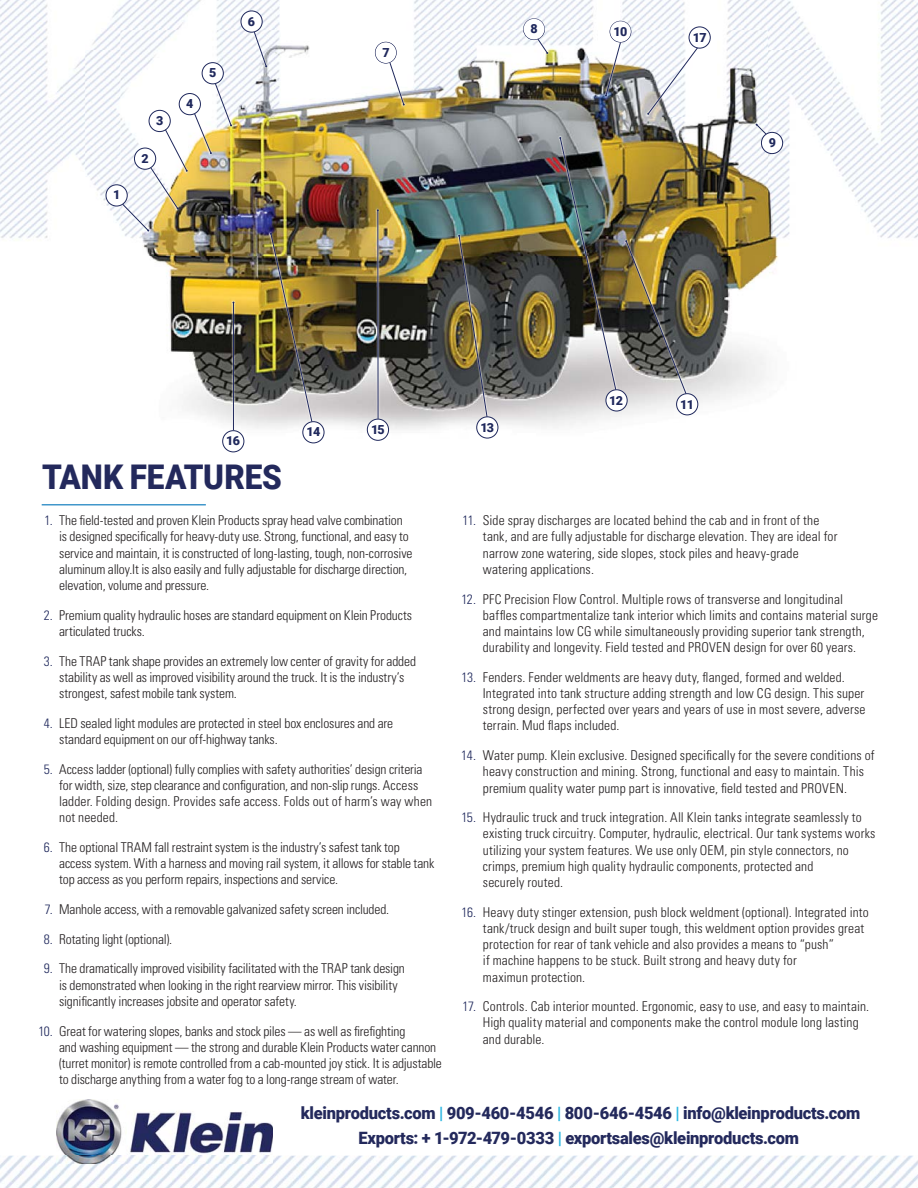
<style>
.page{position:relative;width:918px;height:1188px;background:#fff}
.page>*{position:absolute;margin:0;border:0;box-sizing:border-box;transform-origin:0 0}
.t1{font:900 34.05px "Roboto";letter-spacing:-.005em;color:#23295c;scale:.93 1}
.t2{font:900 16.95px/24.3px "Roboto";letter-spacing:-.015em;color:#23295c;text-align:center}
.t3{font:300 condensed 13.5px/16.2px "Univers LT Std";color:#231f20}
.t4{font:900 12.45px "Roboto";letter-spacing:-.05em;color:#1f285c}
.s1{color:#1f285c}
.s2{color:#2bb6e1}
</style>
<div class="page">
<img style="left:0;top:0;width:85px;height:240px">
<img style="left:833px;top:0;width:85px;height:238px">
<hr style="left:42px;top:504px;width:164px;height:2px;background:#4197cb">
<img style="left:57px;top:1099px;width:215px;height:57px">
<img style="left:90px;top:0;width:730px;height:51px">
<img style="left:85px;top:51px;width:36px;height:175px">
<img style="left:768px;top:51px;width:65px;height:205px">
<img style="left:121px;top:30px;width:647px;height:402px">
<svg style="left:375px;top:42px;width:30px;height:64px"></svg>
<svg style="left:523px;top:18px;width:25px;height:36px"></svg>
<svg style="left:254px;top:31px;width:13px;height:36px"></svg>
<svg style="left:194px;top:83px;width:38px;height:71px"></svg>
<img style="left:122px;top:129px;width:66px;height:103px">
<svg style="left:605px;top:21px;width:26px;height:76px"></svg>
<svg style="left:756px;top:124px;width:11px;height:11px"></svg>
<img style="left:625px;top:240px;width:62px;height:154px">
<img style="left:458px;top:235px;width:30px;height:182px">
<img style="left:270px;top:233px;width:42px;height:189px">
<hr style="left:378px;top:210px;width:1px;height:209px;background:#1f285c">
<hr style="left:233px;top:303px;width:1px;height:127px;background:#1f285c">
<img style="left:559px;top:137px;width:57px;height:254px">
<div style="left:761px;top:132px;width:22px;height:22px;background:#fff;border-radius:50%"></div>
<div style="left:761px;top:132px;width:22px;height:22px;border:1px solid #1f285c;border-radius:50%"></div>
<div style="left:677px;top:394px;width:21px;height:21px;background:#fff;border-radius:50%"></div>
<div style="left:676px;top:393px;width:22px;height:22px;border:1px solid #1f285c;border-radius:50%"></div>
<div style="left:477px;top:417px;width:21px;height:21px;background:#fff;border-radius:50%"></div>
<div style="left:476px;top:417px;width:22px;height:21px;border:1px solid #1f285c;border-radius:50%"></div>
<div style="left:606px;top:390px;width:21px;height:21px;background:#fff;border-radius:50%"></div>
<div style="left:606px;top:390px;width:21px;height:21px;border:1px solid #1f285c;border-radius:50%"></div>
<div style="left:303px;top:422px;width:21px;height:21px;background:#fff;border-radius:50%"></div>
<div style="left:303px;top:421px;width:21px;height:22px;border:1px solid #1f285c;border-radius:50%"></div>
<div style="left:367px;top:419px;width:22px;height:21px;background:#fff;border-radius:50%"></div>
<div style="left:367px;top:419px;width:22px;height:22px;border:1px solid #1f285c;border-radius:50%"></div>
<div style="left:222px;top:430px;width:22px;height:22px;border:1px solid #1f285c;border-radius:50%"></div>
<img style="left:645px;top:46px;width:54px;height:71px">
<svg style="left:647px;top:47px;width:51px;height:68px"></svg>
<div style="left:689px;top:27px;width:21px;height:21px;background:#fff;border-radius:50%"></div>
<div style="left:689px;top:27px;width:22px;height:21px;border:1px solid #1f285c;border-radius:50%"></div>
<div style="left:241px;top:11px;width:21px;height:21px;background:#fff;border-radius:50%"></div>
<div style="left:241px;top:11px;width:21px;height:21px;border:1px solid #1f285c;border-radius:50%"></div>
<div style="left:202px;top:63px;width:21px;height:21px;background:#fff;border-radius:50%"></div>
<div style="left:202px;top:62px;width:22px;height:22px;border:1px solid #1f285c;border-radius:50%"></div>
<div style="left:179px;top:94px;width:21px;height:21px;background:#fff;border-radius:50%"></div>
<div style="left:179px;top:93px;width:22px;height:22px;border:1px solid #1f285c;border-radius:50%"></div>
<div style="left:149px;top:110px;width:22px;height:22px;border:1px solid #1f285c;border-radius:50%"></div>
<div style="left:134px;top:148px;width:22px;height:21px;background:#fff;border-radius:50%"></div>
<div style="left:134px;top:148px;width:22px;height:22px;border:1px solid #1f285c;border-radius:50%"></div>
<div style="left:106px;top:185px;width:21px;height:21px;background:#fff;border-radius:50%"></div>
<div style="left:106px;top:185px;width:21px;height:21px;border:1px solid #1f285c;border-radius:50%"></div>
<img style="left:0;top:1156px;width:918px;height:32px">
<img style="left:57px;top:1156px;width:215px;height:8px">
<p class="t4" style="left:113px;top:188px;width:9px">1</p>
<p class="t4" style="left:156px;top:114px;width:9px">3</p>
<p class="t4" style="left:141px;top:151px;width:9px">2</p>
<p class="t4" style="left:186px;top:97px;width:9px">4</p>
<p class="t4" style="left:209px;top:66px;width:9px">5</p>
<p class="t4" style="left:248px;top:14px;width:9px">6</p>
<p class="t4" style="left:383px;top:46px;width:9px">7</p>
<p class="t4" style="left:530px;top:22px;width:9px">8</p>
<p class="t4" style="left:613px;top:24px;width:15px">10</p>
<p class="t4" style="left:693px;top:30px;width:15px">17</p>
<p class="t4" style="left:769px;top:136px;width:9px">9</p>
<p class="t4" style="left:226px;top:434px;width:15px">16</p>
<p class="t4" style="left:307px;top:425px;width:15px">14</p>
<p class="t4" style="left:371px;top:422px;width:15px">15</p>
<h1 class="t1" style="left:42px;top:458px;width:259px">TANK FEATURES</h1>
<p class="t3" style="left:59px;top:513px;width:355px;text-indent:-15px"><span class="s1">1.</span> The field-tested and proven Klein Products spray head valve combination is designed specifically for heavy-duty use. Strong, functional, and easy to service and maintain, it is constructed of long-lasting, tough, non-corrosive aluminum alloy.It is also easily and fully adjustable for discharge direction, elevation, volume and pressure.</p>
<p class="t3" style="left:59px;top:608px;width:354px;text-indent:-15px"><span class="s1">2.</span> Premium quality hydraulic hoses are standard equipment on Klein Products articulated trucks.</p>
<p class="t3" style="left:59px;top:654px;width:358px;text-indent:-15px"><span class="s1">3.</span> The TRAP tank shape provides an extremely low center of gravity for added stability as well as improved visibility around the truck. It is the industry’s strongest, safest mobile tank system.</p>
<p class="t3" style="left:59px;top:716px;width:335px;text-indent:-15px"><span class="s1">4.</span> LED sealed light modules are protected in steel box enclosures and are standard equipment on our off-highway tanks.</p>
<p class="t3" style="left:59px;top:762px;width:374px;text-indent:-15px"><span class="s1">5.</span> Access ladder (optional) fully complies with safety authorities’ design criteria for width, size, step clearance and configuration, and non-slip rungs. Access ladder. Folding design. Provides safe access. Folds out of harm’s way when not needed.</p>
<p class="t3" style="left:59px;top:840px;width:377px;text-indent:-15px"><span class="s1">6.</span> The optional TRAM fall restraint system is the industry’s safest tank top access system. With a harness and moving rail system, it allows for stable tank top access as you perform repairs, inspections and service.</p>
<p class="t3" style="left:45px;top:902px;width:346px"><span class="s1">7.</span> Manhole access, with a removable galvanized safety screen included.</p>
<p class="t3" style="left:44px;top:932px;width:130px"><span class="s1">8.</span> Rotating light (optional).</p>
<p class="t3" style="left:59px;top:961px;width:347px;text-indent:-15px"><span class="s1">9.</span> The dramatically improved visibility facilitated with the TRAP tank design is demonstrated when looking in the right rearview mirror. This visibility significantly increases jobsite and operator safety.</p>
<p class="t3" style="left:59px;top:1023px;width:384px;text-indent:-21px"><span class="s1">10.</span> Great for watering slopes, banks and stock piles — as well as firefighting<br>and washing equipment — the strong and durable Klein Products water cannon (turret monitor) is remote controlled from a cab-mounted joy stick. It is adjustable to discharge anything from a water fog to a long-range stream of water.</p>
<p class="t4" style="left:480px;top:420px;width:15px">13</p>
<p class="t4" style="left:609px;top:393px;width:15px">12</p>
<p class="t4" style="left:680px;top:397px;width:15px">11</p>
<p class="t3" style="left:483px;top:513px;width:356px;text-indent:-20px"><span class="s1">11.</span> Side spray discharges are located behind the cab and in front of the tank, and are fully adjustable for discharge elevation. They are ideal for narrow zone watering, side slopes, stock piles and heavy-grade watering applications.</p>
<p class="t3" style="left:483px;top:591px;width:397px;text-indent:-21px"><span class="s1">12.</span> PFC Precision Flow Control. Multiple rows of transverse and longitudinal baffles compartmentalize tank interior which limits and contains material surge and maintains low CG while simultaneously providing superior tank strength, durability and longevity. Field tested and PROVEN design for over 60 years.</p>
<p class="t3" style="left:483px;top:670px;width:384px;text-indent:-21px"><span class="s1">13.</span> Fenders. Fender weldments are heavy duty, flanged, formed and welded.<br>Integrated into tank structure adding strength and low CG design. This super strong design, perfected over years and years of use in most severe, adverse terrain. Mud flaps included.</p>
<p class="t3" style="left:483px;top:748px;width:393px;text-indent:-22px"><span class="s1">14.</span> Water pump. Klein exclusive. Designed specifically for the severe conditions of heavy construction and mining. Strong, functional and easy to maintain. This premium quality water pump part is innovative, field tested and PROVEN.</p>
<p class="t3" style="left:483px;top:810px;width:394px;text-indent:-21px"><span class="s1">15.</span> Hydraulic truck and truck integration. All Klein tanks integrate seamlessly to existing truck circuitry. Computer, hydraulic, electrical. Our tank systems works utilizing your system features. We use only OEM, pin style connectors, no crimps, premium high quality hydraulic components, protected and<br>securely routed.</p>
<p class="t3" style="left:483px;top:905px;width:387px;text-indent:-22px"><span class="s1">16.</span> Heavy duty stinger extension, push block weldment (optional). Integrated into tank/truck design and built super tough, this weldment option provides great protection for rear of tank vehicle and also provides a means to “push”<br>if machine happens to be stuck. Built strong and heavy duty for<br>maximun protection.</p>
<p class="t3" style="left:483px;top:999px;width:388px;text-indent:-20px"><span class="s1">17.</span> Controls. Cab interior mounted. Ergonomic, easy to use, and easy to maintain.<br>High quality material and components make the control module long lasting and durable.</p>
<p class="t2" style="left:301px;top:1101px;width:561px">kleinproducts.com <span class="s2">|</span> 909-460-4546 <span class="s2">|</span> 800-646-4546 <span class="s2">|</span> info@kleinproducts.com<br>Exports: + 1-972-479-0333 <span class="s2">|</span> exportsales@kleinproducts.com</p>
</div>
